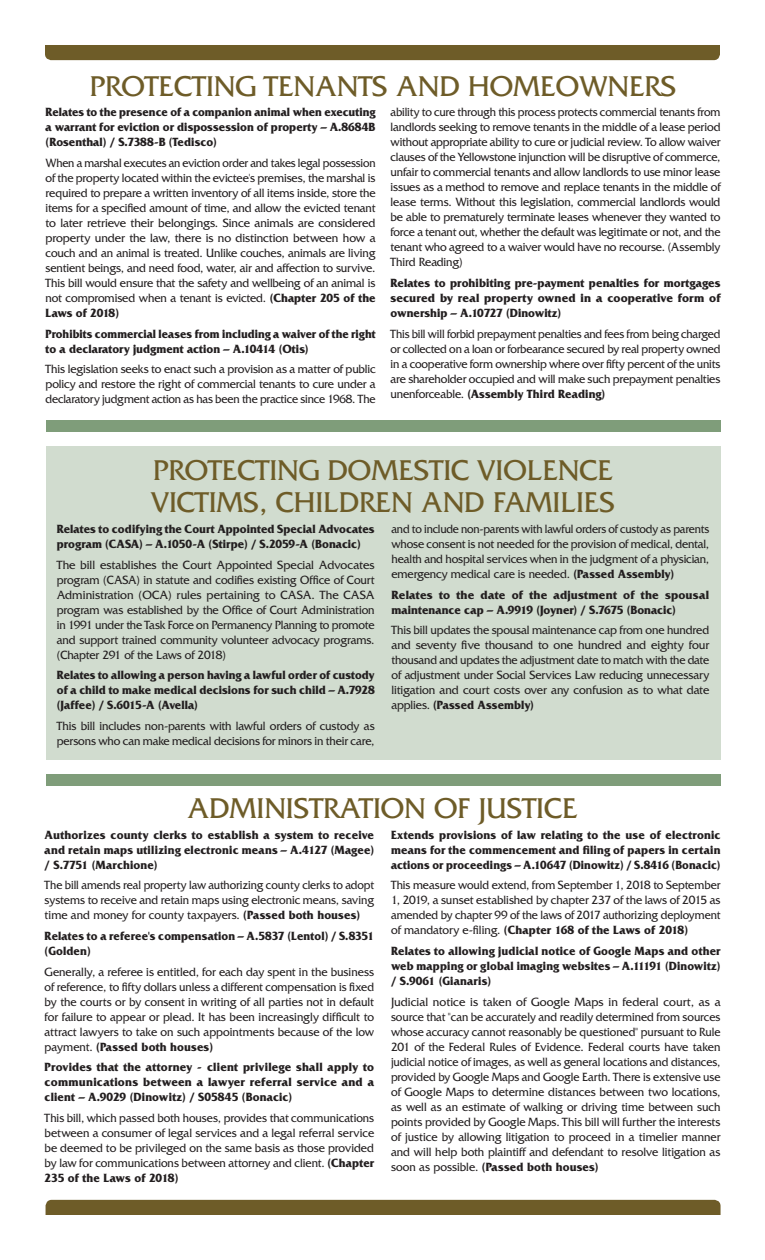
<style>
.page{position:relative;width:765px;height:1260px;background:#fff}
.page>*{position:absolute;margin:0;border:0;box-sizing:border-box;transform-origin:0 0}
.t1{font:30px/32.5px "Friz Quadrata";color:#6e5c28}
.t2{font:12.5px/15px "Friz Quadrata";letter-spacing:-.01em;color:#231f20;text-align:justify;scale:.93 1}
.t3{font:12.5px/15px "Friz Quadrata";letter-spacing:-.01em;color:#231f20;text-align:justify}
.t4{font:12.5px/15px "Friz Quadrata";letter-spacing:-.01em;color:#231f20;text-align:justify;scale:.95 1}
.t5{font:12.5px/15px "Friz Quadrata";letter-spacing:-.01em;color:#231f20;text-align:justify;scale:.92 1}
.t6{font:700 12.5px/15px "Friz Quadrata";letter-spacing:.005em;color:#231f20;text-align:justify;scale:.96 1}
.t7{font:700 12.5px/15px "Friz Quadrata";letter-spacing:.005em;color:#231f20;text-align:justify;scale:.95 1}
.t8{font:700 12.5px/15px "Friz Quadrata";letter-spacing:.005em;color:#231f20;text-align:justify;scale:.94 1}
.t9{font:12.5px/15px "Friz Quadrata";letter-spacing:-.01em;color:#231f20;text-align:justify;scale:.94 1}
.t10{font:700 12.5px/15px "Friz Quadrata";letter-spacing:.005em;color:#231f20;scale:.93 1}
.t11{font:700 12.5px/15px "Friz Quadrata";letter-spacing:.005em;color:#231f20}
.s1{font-weight:700}
</style>
<div class="page">
<div style="left:46px;top:1200px;width:675px;height:15px;background:#6e5c28"></div>
<div style="left:46px;top:774px;width:675px;height:12px;background:#7f9d7a"></div>
<div style="left:46px;top:420px;width:675px;height:11px;background:#7f9d7a"></div>
<div style="left:45px;top:45px;width:675px;height:15px;background:#6e5c28"></div>
<div style="left:46px;top:446px;width:675px;height:313px;background:#d1dccf"></div>
<h1 class="t1" style="left:90px;top:70px;width:588px">PROTECTING TENANTS AND HOMEOWNERS</h1>
<p class="t8" style="left:46px;top:105px;width:353px">Relates to the presence of a companion animal when executing a warrant for eviction or dispossession of property – A.8684B (Rosenthal) / S.7388-B (Tedisco)</p>
<p class="t5" style="left:46px;top:155px;width:360px">When a marshal executes an eviction order and takes legal possession of the property located within the evictee's premises, the marshal is required to prepare a written inventory of all items inside, store the items for a specified amount of time, and allow the evicted tenant to later retrieve their belongings. Since animals are considered property under the law, there is no distinction between how a couch and an animal is treated. Unlike couches, animals are living sentient beings, and need food, water, air and affection to survive.<br>This bill would ensure that the safety and wellbeing of an animal is not compromised when a tenant is evicted. <span class="s1">(Chapter 205 of the Laws of 2018)</span></p>
<p class="t10" style="left:46px;top:326px;width:356px">Prohibits commercial leases from including a waiver of the right to a declaratory judgment action – A.10414 (Otis)</p>
<p class="t4" style="left:46px;top:362px;width:349px">This legislation seeks to enact such a provision as a matter of public policy and restore the right of commercial tenants to cure under a declaratory judgment action as has been the practice since 1968. The</p>
<p class="t2" style="left:391px;top:105px;width:356px">ability to cure through this process protects commercial tenants from landlords seeking to remove tenants in the middle of a lease period without appropriate ability to cure or judicial review. To allow waiver clauses of the Yellowstone injunction will be disruptive of commerce, unfair to commercial tenants and allow landlords to use minor lease issues as a method to remove and replace tenants in the middle of lease terms. Without this legislation, commercial landlords would be able to prematurely terminate leases whenever they wanted to force a tenant out, whether the default was legitimate or not, and the tenant who agreed to a waiver would have no recourse. (Assembly Third Reading)</p>
<p class="t6" style="left:391px;top:275px;width:345px">Relates to prohibiting pre-payment penalties for mortgages secured by real property owned in a cooperative form of ownership – A.10727 (Dinowitz)</p>
<p class="t2" style="left:391px;top:326px;width:356px">This bill will forbid prepayment penalties and fees from being charged or collected on a loan or forbearance secured by real property owned in a cooperative form ownership where over fifty percent of the units are shareholder occupied and will make such prepayment penalties unenforceable. <span class="s1">(Assembly Third Reading)</span></p>
<h1 class="t1" style="left:151px;top:454px;width:465px">PROTECTING DOMESTIC VIOLENCE<br>VICTIMS, CHILDREN AND FAMILIES</h1>
<p class="t7" style="left:57px;top:522px;width:336px">Relates to codifying the Court Appointed Special Advocates program (CASA) – A.1050-A (Stirpe) / S.2059-A (Bonacic)</p>
<p class="t3" style="left:57px;top:557px;width:319px">The bill establishes the Court Appointed Special Advocates program (CASA) in statute and codifies existing Office of Court Administration (OCA) rules pertaining to CASA. The CASA program was established by the Office of Court Administration in 1991 under the Task Force on Permanency Planning to promote and support trained community volunteer advocacy programs. (Chapter 291 of the Laws of 2018)</p>
<p class="t8" style="left:57px;top:668px;width:340px">Relates to allowing a person having a lawful order of custody of a child to make medical decisions for such child – A.7928 (Jaffee) / S.6015-A (Avella)</p>
<p class="t4" style="left:57px;top:718px;width:336px">This bill includes non-parents with lawful orders of custody as persons who can make medical decisions for minors in their care,</p>
<p class="t2" style="left:391px;top:522px;width:343px">and to include non-parents with lawful orders of custody as parents whose consent is not needed for the provision of medical, dental, health and hospital services when in the judgment of a physician, emergency medical care is needed. <span class="s1">(Passed Assembly)</span></p>
<p class="t11" style="left:391px;top:587px;width:319px">Relates to the date of the adjustment of the spousal maintenance cap – A.9919 (Joyner) / S.7675 (Bonacic)</p>
<p class="t4" style="left:391px;top:623px;width:336px">This bill updates the spousal maintenance cap from one hundred and seventy five thousand to one hundred and eighty four thousand and updates the adjustment date to match with the date of adjustment under Social Services Law reducing unnecessary litigation and court costs over any confusion as to what date applies. <span class="s1">(Passed Assembly)</span></p>
<h1 class="t1" style="left:188px;top:792px;width:392px">ADMINISTRATION OF JUSTICE</h1>
<p class="t6" style="left:45px;top:827px;width:345px">Authorizes county clerks to establish a system to receive and retain maps utilizing electronic means – A.4127 (Magee) / S.7751 (Marchione)</p>
<p class="t2" style="left:45px;top:878px;width:356px">The bill amends real property law authorizing county clerks to adopt systems to receive and retain maps using electronic means, saving time and money for county taxpayers. <span class="s1">(Passed both houses)</span></p>
<p class="t8" style="left:45px;top:929px;width:352px">Relates to a referee's compensation – A.5837 (Lentol) / S.8351 (Golden)</p>
<p class="t4" style="left:45px;top:964px;width:348px">Generally, a referee is entitled, for each day spent in the business of reference, to fifty dollars unless a different compensation is fixed by the courts or by consent in writing of all parties not in default for failure to appear or plead. It has been increasingly difficult to attract lawyers to take on such appointments because of the low payment. <span class="s1">(Passed both houses)</span></p>
<p class="t6" style="left:45px;top:1060px;width:345px">Provides that the attorney - client privilege shall apply to communications between a lawyer referral service and a client – A.9029 (Dinowitz) / S05845 (Bonacic)</p>
<p class="t9" style="left:45px;top:1111px;width:352px">This bill, which passed both houses, provides that communications between a consumer of legal services and a legal referral service be deemed to be privileged on the same basis as those provided by law for communications between attorney and client. <span class="s1">(Chapter 235 of the Laws of 2018)</span></p>
<p class="t7" style="left:391px;top:827px;width:348px">Extends provisions of law relating to the use of electronic means for the commencement and filing of papers in certain actions or proceedings – A.10647 (Dinowitz) / S.8416 (Bonacic)</p>
<p class="t2" style="left:391px;top:878px;width:356px">This measure would extend, from September 1, 2018 to September 1, 2019, a sunset established by chapter 237 of the laws of 2015 as amended by chapter 99 of the laws of 2017 authorizing deployment of mandatory e-filing. <span class="s1">(Chapter 168 of the Laws of 2018)</span></p>
<p class="t7" style="left:391px;top:944px;width:348px">Relates to allowing judicial notice of Google Maps and other web mapping or global imaging websites – A.11191 (Dinowitz) / S.9061 (Gianaris)</p>
<p class="t3" style="left:391px;top:994px;width:331px">Judicial notice is taken of Google Maps in federal court, as a source that "can be accurately and readily determined from sources whose accuracy cannot reasonably be questioned" pursuant to Rule 201 of the Federal Rules of Evidence. Federal courts have taken judicial notice of images, as well as general locations and distances, provided by Google Maps and Google Earth. There is extensive use of Google Maps to determine distances between two locations, as well as an estimate of walking or driving time between such points provided by Google Maps. This bill will further the interests of justice by allowing litigation to proceed in a timelier manner and will help both plaintiff and defendant to resolve litigation as soon as possible. <span class="s1">(Passed both houses)</span></p>
</div>
